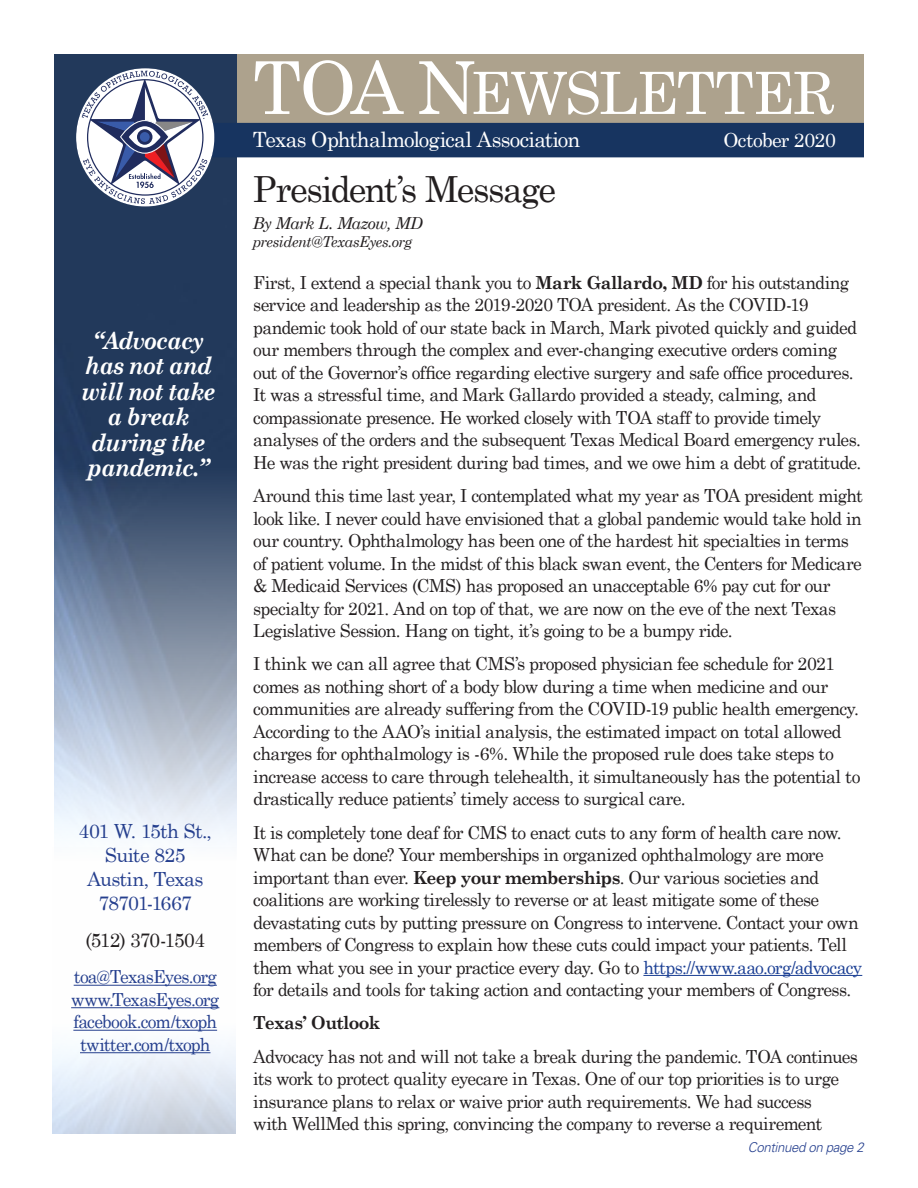
<style>
.page{position:relative;width:918px;height:1188px;background:#fff}
.page>*{position:absolute;margin:0;border:0;box-sizing:border-box;transform-origin:0 0}
.t1{font:58.35px "Century Schoolbook";letter-spacing:-.03em;color:#fff}
.t2{font:36px "Century Schoolbook";letter-spacing:-.045em;color:#231f20}
.t3{font:italic 700 24px/25.5px "Century Schoolbook";letter-spacing:-.04em;color:#fff;text-align:center;scale:.93 1}
.t4{font:21px "Century Schoolbook";letter-spacing:-.035em;color:#fff}
.t5{font:19.5px "Century Schoolbook";letter-spacing:-.04em;color:#253f8e}
.t6{font:19.5px "Century Schoolbook";letter-spacing:-.05em;color:#231f20}
.t7{font:19.5px "Century Schoolbook";letter-spacing:-.03em;color:#fff}
.t8{font:18px/22.5px "Century Schoolbook";letter-spacing:-.035em;color:#231f20}
.t9{font:18px "Century Schoolbook";letter-spacing:-.04em;color:#253f8e}
.t10{font:700 18px "Century Schoolbook";letter-spacing:-.035em;color:#231f20}
.t11{font:italic 16.5px "Century Schoolbook";letter-spacing:-.03em;color:#231f20}
.t12{font:italic 15px "Century Schoolbook";letter-spacing:-.035em;color:#231f20}
.Blue_Subheads{font:italic 300 13.5px "Univers";letter-spacing:-.025em;color:#253f8e}
.s1{font-size:72.9px}
.s2{font-weight:700}
.s3{color:#1b3f94}
</style>
<div class="page">
<div style="left:234px;top:54px;width:630px;height:94px;background:#ada28d"></div>
<img style="left:54px;top:54px;width:183px;height:1080px">
<div style="left:130px;top:123px;width:734px;height:34px;background:#173460"></div>
<hr style="left:74px;top:985px;width:143px;height:1px;background:#253f8e">
<hr style="left:71px;top:1007px;width:148px;height:1px;background:#253f8e">
<hr style="left:73px;top:1030px;width:144px;height:1px;background:#253f8e">
<hr style="left:80px;top:1052px;width:131px;height:1px;background:#253f8e">
<svg style="left:76px;top:68px;width:138px;height:139px"></svg>
<hr style="left:643px;top:975px;width:219px;height:1px;background:#1b3f94">
<p class="t3" style="left:82px;top:327px;width:146px">“Advocacy has not and will not take a break during the pandemic.”</p>
<p class="t5" style="left:79px;top:819px;width:135px">401 W. 15th St.,</p>
<p class="t5" style="left:105px;top:843px;width:82px">Suite 825</p>
<p class="t5" style="left:87px;top:867px;width:118px">Austin, Texas</p>
<p class="t5" style="left:99px;top:891px;width:95px">78701-1667</p>
<p class="t6" style="left:85px;top:928px;width:121px">(512) 370-1504</p>
<p class="t9" style="left:74px;top:966px;width:145px">toa@TexasEyes.org</p>
<p class="t9" style="left:71px;top:988px;width:150px">www.TexasEyes.org</p>
<p class="t9" style="left:73px;top:1011px;width:145px">facebook.com/txoph</p>
<p class="t9" style="left:80px;top:1033px;width:132px">twitter.com/txoph</p>
<p class="t1" style="left:253px;top:56px;width:584px"><span class="s1">TOA N</span>EWSLETTER</p>
<p class="t4" style="left:253px;top:126px;width:329px">Texas Ophthalmological Association</p>
<p class="t7" style="left:723px;top:128px;width:114px">October 2020</p>
<p class="t2" style="left:253px;top:167px;width:305px">President’s Message</p>
<p class="t11" style="left:253px;top:213px;width:172px">By Mark L. Mazow, MD</p>
<p class="t12" style="left:253px;top:232px;width:161px">president@TexasEyes.org</p>
<p class="t8" style="left:253px;top:271px;width:610px">First, I extend a special thank you to <span class="s2">Mark Gallardo, MD</span> for his outstanding service and leadership as the 2019-2020 TOA president. As the COVID-19 pandemic took hold of our state back in March, Mark pivoted quickly and guided our members through the complex and ever-changing executive orders coming out of the Governor’s office regarding elective surgery and safe office procedures.<br>It was a stressful time, and Mark Gallardo provided a steady, calming, and compassionate presence. He worked closely with TOA staff to provide timely analyses of the orders and the subsequent Texas Medical Board emergency rules.<br>He was the right president during bad times, and we owe him a debt of gratitude.</p>
<p class="t8" style="left:253px;top:484px;width:611px">Around this time last year, I contemplated what my year as TOA president might look like. I never could have envisioned that a global pandemic would take hold in our country. Ophthalmology has been one of the hardest hit specialties in terms of patient volume. In the midst of this black swan event, the Centers for Medicare &amp; Medicaid Services (CMS) has proposed an unacceptable 6% pay cut for our specialty for 2021. And on top of that, we are now on the eve of the next Texas Legislative Session. Hang on tight, it’s going to be a bumpy ride.</p>
<p class="t8" style="left:253px;top:652px;width:609px">I think we can all agree that CMS’s proposed physician fee schedule for 2021 comes as nothing short of a body blow during a time when medicine and our communities are already suffering from the COVID-19 public health emergency.<br>According to the AAO’s initial analysis, the estimated impact on total allowed charges for ophthalmology is -6%. While the proposed rule does take steps to increase access to care through telehealth, it simultaneously has the potential to drastically reduce patients’ timely access to surgical care.</p>
<p class="t8" style="left:253px;top:820px;width:611px">It is completely tone deaf for CMS to enact cuts to any form of health care now.<br>What can be done? Your memberships in organized ophthalmology are more important than ever. <span class="s2">Keep your memberships</span>. Our various societies and coalitions are working tirelessly to reverse or at least mitigate some of these devastating cuts by putting pressure on Congress to intervene. Contact your own members of Congress to explain how these cuts could impact your patients. Tell them what you see in your practice every day. Go to <span class="s3">https://www.aao.org/advocacy </span>for details and tools for taking action and contacting your members of Congress.</p>
<p class="t10" style="left:253px;top:1012px;width:129px">Texas’ Outlook</p>
<p class="t8" style="left:253px;top:1045px;width:606px">Advocacy has not and will not take a break during the pandemic. TOA continues its work to protect quality eyecare in Texas. One of our top priorities is to urge insurance plans to relax or waive prior auth requirements. We had success<br>with WellMed this spring, convincing the company to reverse a requirement</p>
<p class="Blue_Subheads" style="left:748px;top:1139px;width:118px">Continued on page 2</p>
</div>
